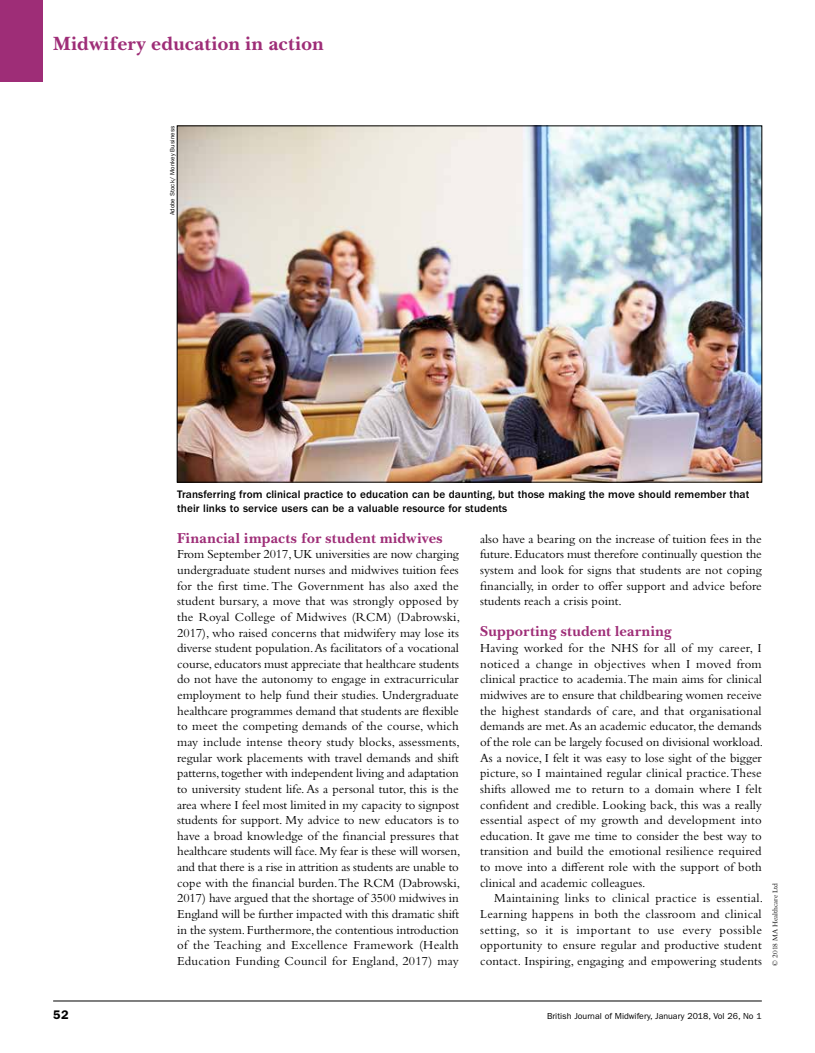
<style>
.page{position:relative;width:815px;height:1053px;background:#fff}
.page>*{position:absolute;margin:0;border:0;box-sizing:border-box;transform-origin:0 0}
.t1{font:700 20px "New Baskerville Std";letter-spacing:.015em;color:#9e2d77}
.t2{font:700 15px "New Baskerville Std";letter-spacing:.02em;color:#9e2d77}
.t3{font:12.75px/15.6px "Bembo Std";color:#000}
.t4{font:600 12.5px "ITC Franklin Gothic Std";color:#000}
.t5{font:500 11.25px/13.8px "ITC Franklin Gothic Std";letter-spacing:.01em;color:#000}
.t6{font:8.75px "ITC Franklin Gothic Std";color:#000}
.t7{font:7.5px "Bembo Std";color:#000}
.t8{font:6.25px "ITC Franklin Gothic Std";letter-spacing:.01em;color:#000}
</style>
<div class="page">
<hr style="left:53px;top:1000px;width:709px;height:1px;background:#000">
<div style="left:0;top:0;width:43px;height:81px;background:#9e2d77"></div>
<img style="left:179px;top:128px;width:581px;height:352px">
<h1 class="t1" style="left:53px;top:31px;width:272px">Midwifery education in action</h1>
<p class="t8" style="left:169px;top:215px;width:91px;rotate:-90deg">Adobe Stock/ Monkey Business</p>
<p class="t5" style="left:177px;top:488px;width:574px">Transferring from clinical practice to education can be daunting, but those making the move should remember that their links to service users can be a valuable resource for students</p>
<p class="t2" style="left:177px;top:529px;width:267px">Financial impacts for student midwives</p>
<p class="t3" style="left:177px;top:546px;width:285px">From September 2017, UK universities are now charging undergraduate student nurses and midwives tuition fees for the first time. The Government has also axed the student bursary, a move that was strongly opposed by the Royal College of Midwives (RCM) (Dabrowski, 2017), who raised concerns that midwifery may lose its diverse student population. As facilitators of a vocational course, educators must appreciate that healthcare students do not have the autonomy to engage in extracurricular employment to help fund their studies. Undergraduate healthcare programmes demand that students are flexible to meet the competing demands of the course, which may include intense theory study blocks, assessments, regular work placements with travel demands and shift patterns, together with independent living and adaptation to university student life. As a personal tutor, this is the area where I feel most limited in my capacity to signpost students for support. My advice to new educators is to have a broad knowledge of the financial pressures that healthcare students will face. My fear is these will worsen, and that there is a rise in attrition as students are unable to cope with the financial burden. The RCM (Dabrowski, 2017) have argued that the shortage of 3500 midwives in England will be further impacted with this dramatic shift in the system. Furthermore, the contentious introduction of the Teaching and Excellence Framework (Health Education Funding Council for England, 2017) may</p>
<p class="t3" style="left:480px;top:530px;width:283px;text-align:justify">also have a bearing on the increase of tuition fees in the future. Educators must therefore continually question the system and look for signs that students are not coping financially, in order to offer support and advice before students reach a crisis point.</p>
<p class="t2" style="left:480px;top:622px;width:193px">Supporting student learning</p>
<p class="t3" style="left:480px;top:640px;width:285px">Having worked for the NHS for all of my career, I noticed a change in objectives when I moved from clinical practice to academia. The main aims for clinical midwives are to ensure that childbearing women receive the highest standards of care, and that organisational demands are met. As an academic educator, the demands of the role can be largely focused on divisional workload.<br>As a novice, I felt it was easy to lose sight of the bigger picture, so I maintained regular clinical practice. These shifts allowed me to return to a domain where I felt confident and credible. Looking back, this was a really essential aspect of my growth and development into education. It gave me time to consider the best way to transition and build the emotional resilience required to move into a different role with the support of both clinical and academic colleagues.</p>
<p class="t3" style="left:480px;top:890px;width:284px;text-align:justify;text-indent:14px">Maintaining links to clinical practice is essential.<br>Learning happens in both the classroom and clinical setting, so it is important to use every possible opportunity to ensure regular and productive student contact. Inspiring, engaging and empowering students</p>
<p class="t7" style="left:771px;top:965px;width:84px;rotate:-90deg">© 2018 MA Healthcare Ltd</p>
<p class="t4" style="left:53px;top:1007px;width:17px">52</p>
<p class="t6" style="left:547px;top:1010px;width:216px">British Journal of Midwifery, January 2018, Vol 26, No 1</p>
</div>
